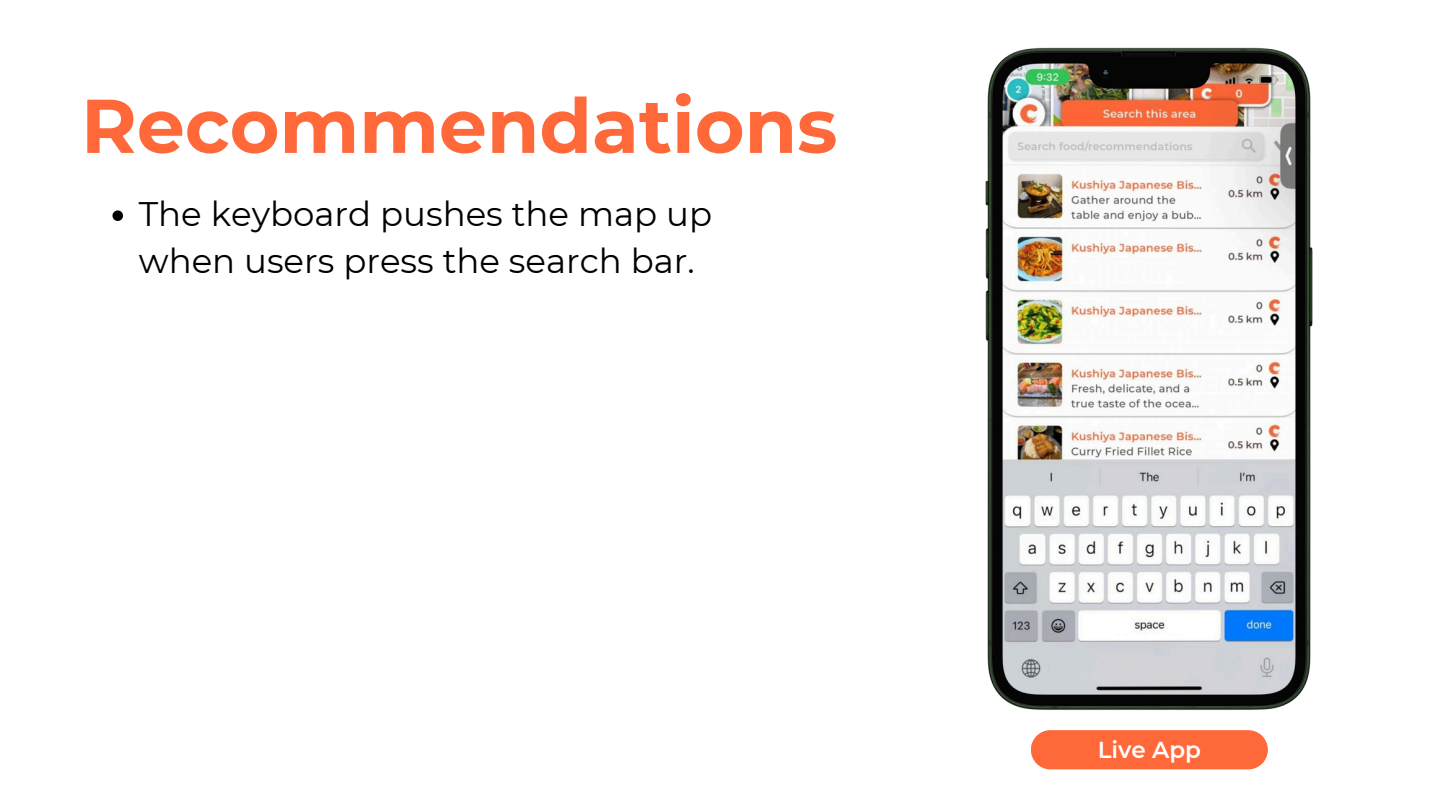
<style>
.page{position:relative;width:1440px;height:810px;background:#fff}
.page>*{position:absolute;margin:0;border:0;box-sizing:border-box;transform-origin:0 0}
.t1{font:700 76px "Montserrat";color:#ff6839}
.t2{font:34px/47.2px "Montserrat";color:#000}
.t3{font:600 23px "Montserrat";color:#fff}
</style>
<div class="page">
<div style="left:1031px;top:730px;width:237px;height:39px;background:#ff6839"></div>
<img style="left:985px;top:47px;width:328px;height:663px">
<svg style="left:112px;top:210px;width:11px;height:11px"></svg>
<p class="t1" style="left:81px;top:79px;width:758px">Recommendations</p>
<p class="t2" style="left:139px;top:190px;width:575px">The keyboard pushes the map up when users press the search bar.</p>
<h1 class="t3" style="left:1098px;top:735px;width:105px">Live App</h1>
</div>
